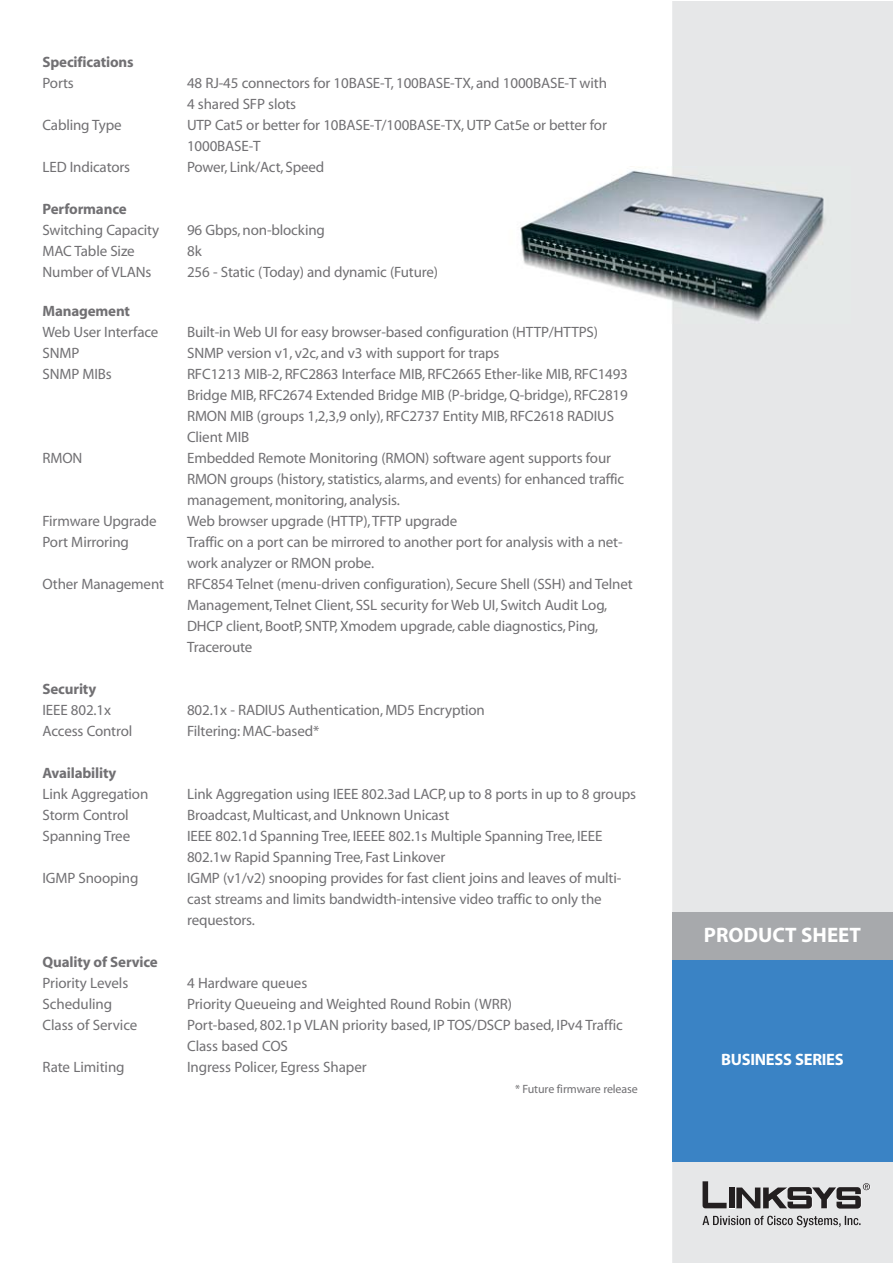
<style>
.page{position:relative;width:893px;height:1263px;background:#fff}
.page>*{position:absolute;margin:0;border:0;box-sizing:border-box;transform-origin:0 0}
.t1{font:700 21px "Myriad";color:#fff}
.t2{font:700 16.5px "Myriad";letter-spacing:-.015em;color:#fff}
.t3{font:15px/21px "Myriad";letter-spacing:-.01em;color:#717073}
.t4{font:700 15px "Myriad";letter-spacing:-.01em;color:#717073}
.t5{font:12px "Myriad";letter-spacing:-.01em;color:#717073}
</style>
<div class="page">
<div style="left:672px;top:1px;width:221px;height:1262px;background:#e6e7e8"></div>
<div style="left:672px;top:912px;width:221px;height:48px;background:#a7a9ac"></div>
<div style="left:672px;top:961px;width:221px;height:201px;background:#3a83c5"></div>
<svg style="left:729px;top:1188px;width:6px;height:21px"></svg>
<svg style="left:702px;top:1216px;width:159px;height:11px;background:#aeaeaf"></svg>
<div style="left:729px;top:1187px;width:5px;height:21px;background:#231f20"></div>
<svg style="left:703px;top:1181px;width:24px;height:28px"></svg>
<svg style="left:736px;top:1183px;width:134px;height:26px;background:#8e8c8d"></svg>
<img style="left:520px;top:167px;width:331px;height:156px">
<p class="t4" style="left:43px;top:57px;width:93px">Specifications</p>
<p class="t3" style="left:43px;top:74px;width:33px">Ports</p>
<p class="t3" style="left:187px;top:74px;width:421px">48 RJ-45 connectors for 10BASE-T, 100BASE-TX, and 1000BASE-T with<br>4 shared SFP slots</p>
<p class="t3" style="left:43px;top:116px;width:81px">Cabling Type</p>
<p class="t3" style="left:187px;top:116px;width:421px">UTP Cat5 or better for 10BASE-T/100BASE-TX, UTP Cat5e or better for<br>1000BASE-T</p>
<p class="t3" style="left:43px;top:158px;width:89px">LED Indicators</p>
<p class="t3" style="left:187px;top:158px;width:139px">Power, Link/Act, Speed</p>
<p class="t4" style="left:43px;top:204px;width:86px">Performance</p>
<p class="t3" style="left:43px;top:221px;width:118px">Switching Capacity</p>
<p class="t3" style="left:187px;top:221px;width:139px">96 Gbps, non-blocking</p>
<p class="t3" style="left:43px;top:242px;width:94px">MAC Table Size</p>
<p class="t3" style="left:187px;top:242px;width:16px">8k</p>
<p class="t3" style="left:43px;top:263px;width:110px">Number of VLANs</p>
<p class="t3" style="left:187px;top:263px;width:253px">256 - Static (Today) and dynamic (Future)</p>
<p class="t4" style="left:43px;top:306px;width:89px">Management</p>
<p class="t3" style="left:43px;top:323px;width:117px">Web User Interface</p>
<p class="t3" style="left:187px;top:323px;width:412px">Built-in Web UI for easy browser-based configuration (HTTP/HTTPS)</p>
<p class="t3" style="left:43px;top:344px;width:38px">SNMP</p>
<p class="t3" style="left:187px;top:344px;width:314px">SNMP version v1, v2c, and v3 with support for traps</p>
<p class="t3" style="left:43px;top:365px;width:71px">SNMP MIBs</p>
<p class="t3" style="left:187px;top:365px;width:442px">RFC1213 MIB-2, RFC2863 Interface MIB, RFC2665 Ether-like MIB, RFC1493<br>Bridge MIB, RFC2674 Extended Bridge MIB (P-bridge, Q-bridge), RFC2819<br>RMON MIB (groups 1,2,3,9 only), RFC2737 Entity MIB, RFC2618 RADIUS Client MIB</p>
<p class="t3" style="left:43px;top:449px;width:41px">RMON</p>
<p class="t3" style="left:187px;top:449px;width:439px">Embedded Remote Monitoring (RMON) software agent supports four<br>RMON groups (history, statistics, alarms, and events) for enhanced traffic management, monitoring, analysis.</p>
<p class="t3" style="left:43px;top:512px;width:116px">Firmware Upgrade</p>
<p class="t3" style="left:187px;top:512px;width:272px">Web browser upgrade (HTTP),TFTP upgrade</p>
<p class="t3" style="left:43px;top:533px;width:88px">Port Mirroring</p>
<p class="t3" style="left:187px;top:533px;width:437px">Traffic on a port can be mirrored to another port for analysis with a net&shy;work analyzer or RMON probe.</p>
<p class="t3" style="left:43px;top:575px;width:123px">Other Management</p>
<p class="t3" style="left:187px;top:575px;width:447px">RFC854 Telnet (menu-driven configuration), Secure Shell (SSH) and Telnet Management,Telnet Client, SSL security for Web UI, Switch Audit Log, DHCP client, BootP, SNTP, Xmodem upgrade, cable diagnostics, Ping, Traceroute</p>
<p class="t4" style="left:43px;top:684px;width:55px">Security</p>
<p class="t3" style="left:43px;top:701px;width:70px">IEEE 802.1x</p>
<p class="t3" style="left:187px;top:701px;width:299px">802.1x - RADIUS Authentication, MD5 Encryption</p>
<p class="t3" style="left:43px;top:722px;width:91px">Access Control</p>
<p class="t3" style="left:187px;top:722px;width:134px">Filtering: MAC-based*</p>
<p class="t4" style="left:43px;top:768px;width:75px">Availability</p>
<p class="t3" style="left:43px;top:785px;width:107px">Link Aggregation</p>
<p class="t3" style="left:187px;top:785px;width:450px">Link Aggregation using IEEE 802.3ad LACP, up to 8 ports in up to 8 groups</p>
<p class="t3" style="left:43px;top:806px;width:88px">Storm Control</p>
<p class="t3" style="left:187px;top:806px;width:264px">Broadcast, Multicast, and Unknown Unicast</p>
<p class="t3" style="left:43px;top:827px;width:89px">Spanning Tree</p>
<p class="t3" style="left:187px;top:827px;width:417px">IEEE 802.1d Spanning Tree, IEEEE 802.1s Multiple Spanning Tree, IEEE<br>802.1w Rapid Spanning Tree, Fast Linkover</p>
<p class="t3" style="left:43px;top:869px;width:97px">IGMP Snooping</p>
<p class="t3" style="left:187px;top:869px;width:436px">IGMP (v1/v2) snooping provides for fast client joins and leaves of multi&shy;cast streams and limits bandwidth-intensive video traffic to only the requestors.</p>
<p class="t4" style="left:43px;top:957px;width:117px">Quality of Service</p>
<p class="t3" style="left:43px;top:974px;width:87px">Priority Levels</p>
<p class="t3" style="left:187px;top:974px;width:122px">4 Hardware queues</p>
<p class="t3" style="left:43px;top:995px;width:71px">Scheduling</p>
<p class="t3" style="left:187px;top:995px;width:326px">Priority Queueing and Weighted Round Robin (WRR)</p>
<p class="t3" style="left:43px;top:1016px;width:96px">Class of Service</p>
<p class="t3" style="left:187px;top:1016px;width:437px">Port-based, 802.1p VLAN priority based, IP TOS/DSCP based, IPv4 Traffic<br>Class based COS</p>
<p class="t3" style="left:43px;top:1058px;width:84px">Rate Limiting</p>
<p class="t3" style="left:187px;top:1058px;width:181px">Ingress Policer, Egress Shaper</p>
<p class="t5" style="left:515px;top:1085px;width:124px">* Future firmware release</p>
<h1 class="t1" style="left:704px;top:927px;width:158px">PRODUCT SHEET</h1>
<p class="t2" style="left:721px;top:1053px;width:124px">BUSINESS SERIES</p>
</div>
